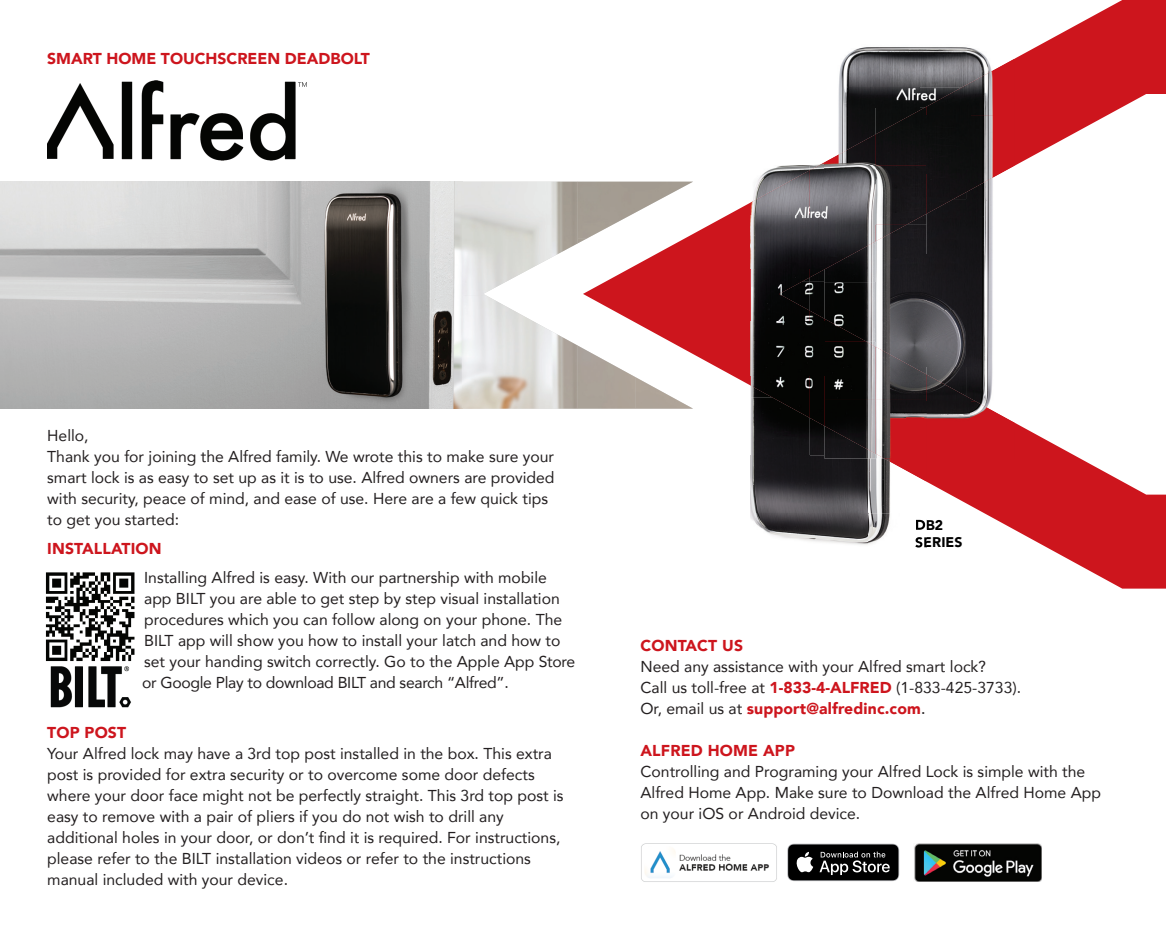
<style>
.page{position:relative;width:1166px;height:943px;background:#fff}
.page>*{position:absolute;margin:0;border:0;box-sizing:border-box;transform-origin:0 0}
.t1{font:15.75px/21px "Avenir";color:#231f20}
.t2{font:900 15.75px "Avenir";letter-spacing:.01em;color:#cd151d}
.t3{font:900 14px/17.5px "Avenir";letter-spacing:.01em;color:#000}
.s1{font-weight:900;color:#cd151d}
.s2{font-weight:500}
</style>
<div class="page">
<svg style="left:583px;top:0;width:583px;height:588px"></svg>
<svg style="left:787px;top:843px;width:112px;height:38px;background:#363636"></svg>
<img style="left:914px;top:843px;width:128px;height:38px">
<img style="left:47px;top:81px;width:248px;height:80px">
<svg style="left:298px;top:82px;width:9px;height:5px"></svg>
<img style="left:824px;top:32px;width:143px;height:55px">
<img style="left:967px;top:32px;width:47px;height:51px">
<img style="left:824px;top:87px;width:101px;height:20px">
<img style="left:970px;top:173px;width:44px;height:26px">
<img style="left:927px;top:199px;width:87px;height:168px">
<img style="left:927px;top:367px;width:40px;height:7px">
<img style="left:967px;top:367px;width:47px;height:34px">
<img style="left:925px;top:83px;width:45px;height:33px">
<img style="left:970px;top:59px;width:44px;height:57px">
<img style="left:927px;top:116px;width:87px;height:57px">
<div style="left:927px;top:173px;width:43px;height:41px;background:#131114"></div>
<img style="left:970px;top:173px;width:31px;height:17px">
<img style="left:927px;top:374px;width:43px;height:84px">
<svg style="left:970px;top:398px;width:6px;height:3px"></svg>
<img style="left:970px;top:401px;width:44px;height:57px">
<img style="left:751px;top:107px;width:73px;height:58px">
<img style="left:751px;top:165px;width:58px;height:5px">
<img style="left:751px;top:417px;width:58px;height:154px">
<img style="left:809px;top:426px;width:15px;height:29px">
<img style="left:809px;top:455px;width:59px;height:116px">
<img style="left:868px;top:458px;width:59px;height:113px">
<img style="left:751px;top:170px;width:58px;height:247px">
<img style="left:809px;top:162px;width:15px;height:264px">
<img style="left:884px;top:458px;width:43px;height:24px">
<img style="left:824px;top:107px;width:51px;height:27px">
<img style="left:824px;top:269px;width:51px;height:157px">
<img style="left:875px;top:107px;width:52px;height:239px">
<svg style="left:865px;top:341px;width:10px;height:6px"></svg>
<img style="left:824px;top:426px;width:51px;height:32px">
<img style="left:824px;top:134px;width:51px;height:135px">
<img style="left:875px;top:224px;width:32px;height:17px">
<img style="left:824px;top:319px;width:42px;height:22px">
<img style="left:875px;top:346px;width:52px;height:112px">
<svg style="left:916px;top:519px;width:11px;height:11px"></svg>
<svg style="left:915px;top:537px;width:12px;height:10px"></svg>
<svg style="left:635px;top:238px;width:58px;height:139px;fill:#cd151d"></svg>
<img style="left:0;top:182px;width:577px;height:226px">
<img style="left:577px;top:182px;width:116px;height:56px">
<img style="left:577px;top:238px;width:58px;height:170px">
<img style="left:635px;top:377px;width:58px;height:31px">
<img style="left:45px;top:572px;width:90px;height:90px">
<img style="left:641px;top:843px;width:136px;height:39px">
<img style="left:50px;top:666px;width:81px;height:42px">
<p class="t2" style="left:47px;top:45px;width:324px">SMART HOME TOUCHSCREEN DEADBOLT</p>
<p class="t1" style="left:47px;top:425px;width:509px">Hello,<br>Thank you for joining the Alfred family. We wrote this to make sure your smart lock is as easy to set up as it is to use. Alfred owners are provided with security, peace of mind, and ease of use. Here are a few quick tips to get you started:</p>
<p class="t2" style="left:47px;top:535px;width:116px">INSTALLATION</p>
<p class="t1" style="left:142px;top:566px;width:435px">Installing Alfred is easy. With our partnership with mobile app BILT you are able to get step by step visual installation procedures which you can follow along on your phone. The BILT app will show you how to install your latch and how to set your handing switch correctly. Go to the Apple App Store or Google Play to download BILT and search “Alfred”.</p>
<p class="t2" style="left:47px;top:719px;width:80px">TOP POST</p>
<p class="t1" style="left:47px;top:742px;width:518px">Your Alfred lock may have a 3rd top post installed in the box. This extra post is provided for extra security or to overcome some door defects where your door face might not be perfectly straight. This 3rd top post is easy to remove with a pair of pliers if you do not wish to drill any additional holes in your door, or don’t find it is required. For instructions, please refer to the BILT installation videos or refer to the instructions manual included with your device.</p>
<p class="t3" style="left:915px;top:516px;width:49px">DB2<br>SERIES</p>
<p class="t2" style="left:640px;top:632px;width:104px">CONTACT US</p>
<p class="t1" style="left:640px;top:656px;width:382px">Need any assistance with your Alfred smart lock?<br>Call us toll-free at <span class="s1">1-833-4-ALFRED</span> (1-833-425-3733).<br>Or, email us at <span class="s1">support@alfredinc.com</span><span class="s2">.</span></p>
<p class="t2" style="left:640px;top:737px;width:156px">ALFRED HOME APP</p>
<p class="t1" style="left:640px;top:761px;width:462px">Controlling and Programing your Alfred Lock is simple with the<br>Alfred Home App. Make sure to Download the Alfred Home App on your iOS or Android device.</p>
</div>
